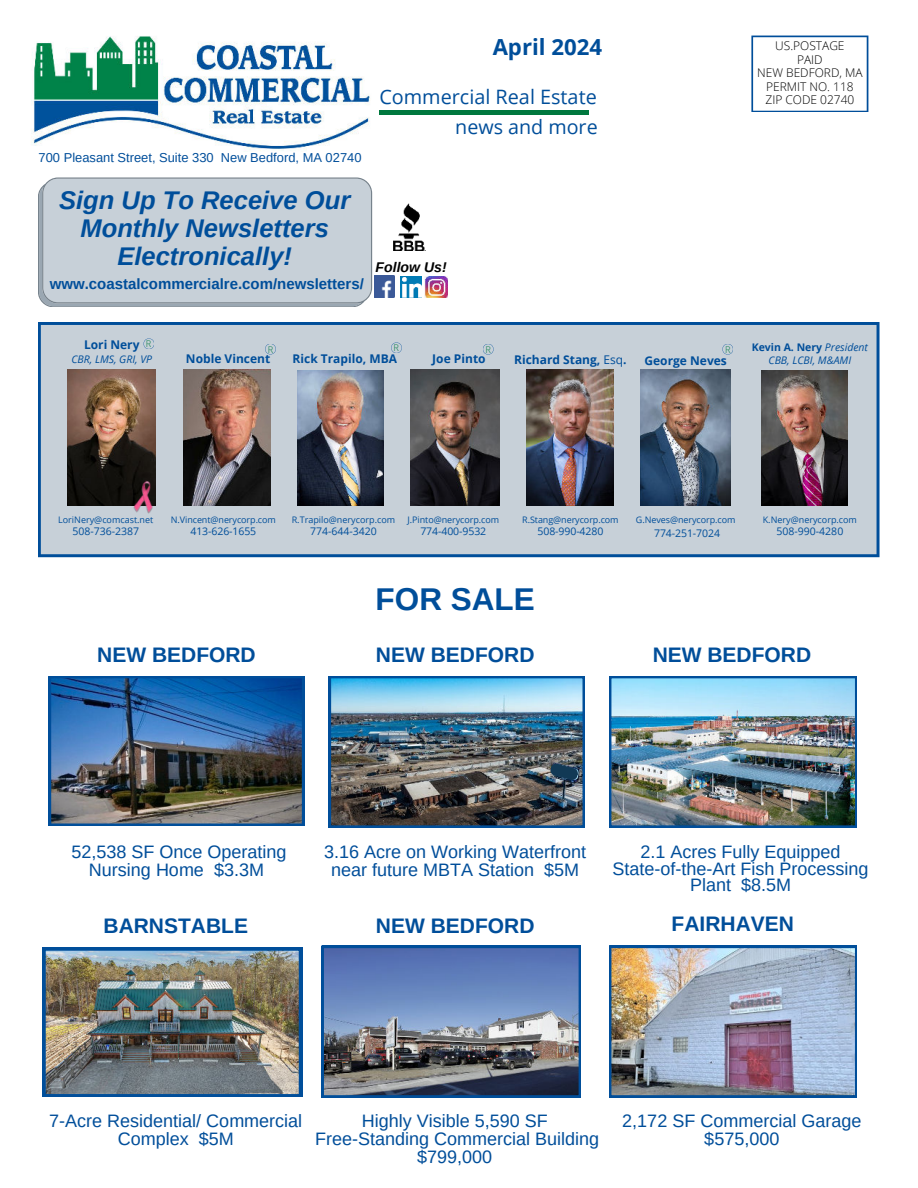
<style>
.page{position:relative;width:918px;height:1188px;background:#fff}
.page>*{position:absolute;margin:0;border:0;box-sizing:border-box;transform-origin:0 0}
.t1{font:700 31.5px "Arimo";color:#004e9a}
.t2{font:italic 700 25.5px/28.2px "Arimo";color:#004e9a;text-align:center}
.t3{font:700 22.2px "Open Sans";color:#004e9a}
.t4{font:700 21px "Arimo";color:#004e9a}
.t5{font:19.8px "Open Sans";color:#004e9a}
.t6{font:19.65px "Open Sans";color:#004e9a}
.t7{font:18px/18px "Arimo";color:#004e9a;text-align:center}
.t8{font:700 15px "Arimo";color:#004e9a}
.t9{font:italic 700 14.1px "Arimo";color:#000}
.t10{font:12.9px "Arimo";color:#004e9a}
.t11{font:700 12px "Open Sans";color:#004e9a}
.t12{font:300 12px/13.5px "Open Sans";color:#000;text-align:center}
.t13{font:10.5px "Open Sans";letter-spacing:-.01em;color:#004e9a}
.t14{font:italic 10.5px/13.2px "Open Sans";color:#004e9a;text-align:center}
.t15{font:300 9.15px "Open Sans";color:#00783e}
.t16{font:9px "Open Sans";letter-spacing:-.01em;color:#004e9a}
.s1{font-weight:400}
.s2{font-weight:700;font-style:normal}
</style>
<div class="page">
<img style="left:31px;top:36px;width:339px;height:116px">
<hr style="left:379px;top:111px;width:210px;height:4px;background:#00783e">
<svg style="left:751px;top:36px;width:117px;height:76px"></svg>
<img style="left:394px;top:203px;width:31px;height:48px">
<svg style="left:38px;top:322px;width:841px;height:235px;background:#bac6d2"></svg>
<img style="left:68px;top:370px;width:88px;height:136px">
<img style="left:526px;top:369px;width:88px;height:136px">
<img style="left:322px;top:946px;width:258px;height:151px">
<img style="left:329px;top:676px;width:255px;height:152px">
<img style="left:425px;top:276px;width:22px;height:22px">
<img style="left:375px;top:276px;width:19px;height:21px">
<img style="left:400px;top:276px;width:22px;height:22px">
<svg style="left:483px;top:344px;width:11px;height:11px"></svg>
<svg style="left:144px;top:338px;width:10px;height:11px"></svg>
<img style="left:125px;top:479px;width:40px;height:39px">
<svg style="left:391px;top:342px;width:11px;height:11px"></svg>
<svg style="left:38px;top:177px;width:334px;height:130px;background:#c4cdd5"></svg>
<img style="left:183px;top:369px;width:88px;height:136px">
<img style="left:641px;top:370px;width:90px;height:136px">
<img style="left:411px;top:369px;width:88px;height:136px">
<svg style="left:722px;top:344px;width:11px;height:11px"></svg>
<img style="left:298px;top:370px;width:85px;height:135px">
<svg style="left:265px;top:344px;width:11px;height:10px"></svg>
<img style="left:762px;top:370px;width:85px;height:136px">
<img style="left:609px;top:946px;width:248px;height:151px">
<img style="left:609px;top:676px;width:248px;height:152px">
<img style="left:49px;top:676px;width:255px;height:150px">
<img style="left:42px;top:947px;width:260px;height:150px">
<p class="t3" style="left:493px;top:32px;width:111px">April 2024</p>
<p class="t5" style="left:379px;top:83px;width:219px">Commercial Real Estate</p>
<p class="t10" style="left:39px;top:149px;width:324px">700 Pleasant Street, Suite 330 New Bedford, MA 02740</p>
<h2 class="t2" style="left:59px;top:187px;width:293px">Sign Up To Receive Our<br>Monthly Newsletters<br>Electronically!</h2>
<p class="t8" style="left:50px;top:274px;width:316px">www.coastalcommercialre.com/newsletters/</p>
<p class="t6" style="left:455px;top:114px;width:144px">news and more</p>
<p class="t9" style="left:376px;top:257px;width:73px">Follow Us!</p>
<p class="t11" style="left:84px;top:336px;width:57px">Lori Nery</p>
<p class="t14" style="left:71px;top:352px;width:82px">CBR, LMS, GRI, VP</p>
<p class="t15" style="left:146px;top:338px;width:7px">R</p>
<p class="t15" style="left:394px;top:342px;width:7px">R</p>
<p class="t15" style="left:268px;top:343px;width:7px">R</p>
<p class="t11" style="left:186px;top:350px;width:86px">Noble Vincent</p>
<p class="t11" style="left:293px;top:350px;width:106px">Rick Trapilo, MBA</p>
<p class="t11" style="left:514px;top:351px;width:114px">Richard Stang, <span class="s1">Esq</span>.</p>
<p class="t11" style="left:645px;top:352px;width:84px">George Neves</p>
<p class="t15" style="left:485px;top:343px;width:7px">R</p>
<p class="t15" style="left:725px;top:343px;width:7px">R</p>
<p class="t11" style="left:432px;top:350px;width:55px">Joe Pinto</p>
<p class="t12" style="left:757px;top:39px;width:107px">US.POSTAGE<br>PAID<br>NEW BEDFORD, MA<br>PERMIT NO. 118<br>ZIP CODE 02740</p>
<p class="t14" style="left:752px;top:340px;width:118px"><span class="s2">Kevin A. Nery</span> President<br>CBB, LCBI, M&amp;AMI</p>
<p class="t16" style="left:58px;top:513px;width:97px">LoriNery@comcast.net</p>
<p class="t13" style="left:72px;top:524px;width:68px">508-736-2387</p>
<p class="t16" style="left:171px;top:513px;width:107px">N.Vincent@nerycorp.com</p>
<p class="t13" style="left:190px;top:524px;width:67px">413-626-1655</p>
<p class="t16" style="left:292px;top:513px;width:105px">R.Trapilo@nerycorp.com</p>
<p class="t13" style="left:310px;top:524px;width:68px">774-644-3420</p>
<p class="t16" style="left:408px;top:513px;width:93px">J.Pinto@nerycorp.com</p>
<p class="t13" style="left:420px;top:524px;width:67px">774-400-9532</p>
<p class="t16" style="left:522px;top:514px;width:98px">R.Stang@nerycorp.com</p>
<p class="t13" style="left:538px;top:524px;width:67px">508-990-4280</p>
<p class="t16" style="left:636px;top:514px;width:101px">G.Neves@nerycorp.com</p>
<p class="t13" style="left:654px;top:526px;width:67px">774-251-7024</p>
<h1 class="t1" style="left:376px;top:578px;width:161px">FOR SALE</h1>
<p class="t16" style="left:763px;top:513px;width:96px">K.Nery@nerycorp.com</p>
<p class="t13" style="left:777px;top:524px;width:68px">508-990-4280</p>
<p class="t4" style="left:97px;top:641px;width:160px">NEW BEDFORD</p>
<p class="t4" style="left:376px;top:641px;width:160px">NEW BEDFORD</p>
<p class="t4" style="left:653px;top:641px;width:160px">NEW BEDFORD</p>
<p class="t7" style="left:71px;top:842px;width:217px">52,538 SF Once Operating<br>Nursing Home $3.3M</p>
<p class="t4" style="left:104px;top:911px;width:146px">BARNSTABLE</p>
<p class="t7" style="left:324px;top:842px;width:264px">3.16 Acre on Working Waterfront near future MBTA Station $5M</p>
<p class="t4" style="left:376px;top:911px;width:160px">NEW BEDFORD</p>
<p class="t7" style="left:613px;top:843px;width:258px;line-height:16.8px">2.1 Acres Fully Equipped<br>State-of-the-Art Fish Processing<br>Plant $8.5M</p>
<p class="t4" style="left:672px;top:909px;width:124px">FAIRHAVEN</p>
<p class="t7" style="left:49px;top:1112px;width:255px">7-Acre Residential/ Commercial<br>Complex $5M</p>
<p class="t7" style="left:315px;top:1112px;width:286px">Highly Visible 5,590 SF<br>Free-Standing Commercial Building $799,000</p>
<p class="t7" style="left:622px;top:1112px;width:241px">2,172 SF Commercial Garage $575,000</p>
</div>
